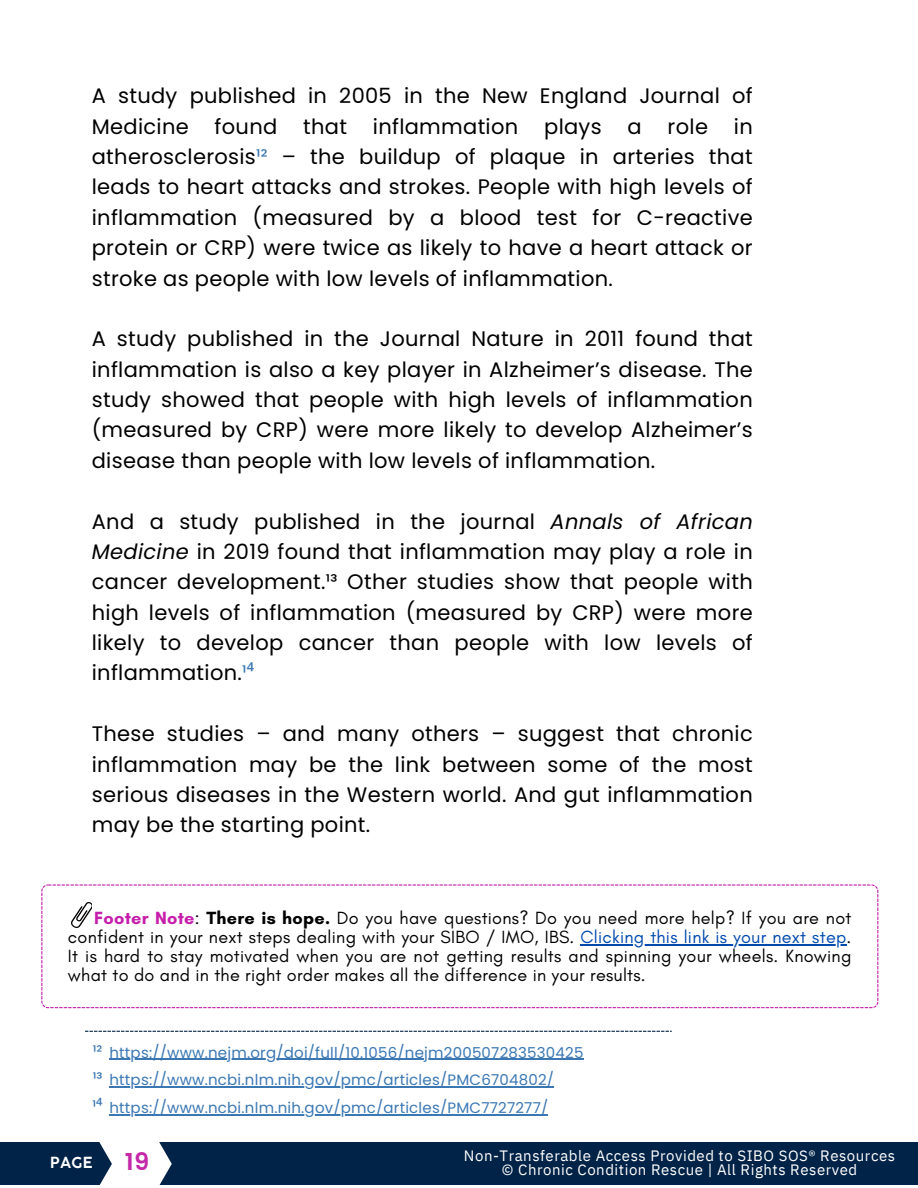
<style>
.page{position:relative;width:918px;height:1188px;background:#fff}
.page>*{position:absolute;margin:0;border:0;box-sizing:border-box;transform-origin:0 0}
.t1{font:600 24px "Poppins";color:#c429a9}
.t2{font:21px/30.3px "Poppins";letter-spacing:.015em;color:#000;text-align:justify}
.t3{font:18px/19.2px "Glacial Indifference";letter-spacing:.015em;color:#000;text-align:right}
.t4{font:18px "Poppins";color:#3a77b3}
.t5{font:15px "Poppins";letter-spacing:.015em;color:#3a77b3}
.t6{font:15px/14.7px "IBM Plex Sans";letter-spacing:.035em;color:#fff;text-align:center}
.t7{font:600 15px "COCOGOOSE";color:#fff}
.s1{color:#3a77b3}
.s2{font-style:italic}
.s3{font-family:"Noto Sans";color:#3a77b3}
.s4{font-weight:700;color:#c61eab}
.s5{font-weight:700}
.s6{color:#004aad}
.s7{font-size:18px}
.s8{font-family:"Noto Sans";font-size:18px}
</style>
<div class="page">
<div style="left:0;top:1142px;width:918px;height:43px;background:#002347"></div>
<svg style="left:99px;top:1142px;width:73px;height:43px"></svg>
<svg style="left:41px;top:884px;width:837px;height:124px"></svg>
<hr style="left:581px;top:944px;width:266px;height:1px;background:#004aad">
<img style="left:72px;top:902px;width:20px;height:25px">
<hr style="left:109px;top:1059px;width:475px;height:1px;background:#3a77b3">
<svg style="left:85px;top:1031px;width:587px;height:1px"></svg>
<hr style="left:109px;top:1087px;width:445px;height:1px;background:#3a77b3">
<hr style="left:109px;top:1114px;width:439px;height:1px;background:#3a77b3">
<h2 class="t2" style="left:92px;top:81px;width:663px">A study published in 2005 in the New England Journal of Medicine found that inflammation plays a role in atherosclerosis<span class="s1">¹²</span> – the buildup of plaque in arteries that leads to heart attacks and strokes. People with high levels of inflammation (measured by a blood test for C-reactive protein or CRP) were twice as likely to have a heart attack or stroke as people with low levels of inflammation.</h2>
<p class="t2" style="left:92px;top:324px;width:663px">A study published in the Journal Nature in 2011 found that inflammation is also a key player in Alzheimer’s disease. The study showed that people with high levels of inflammation (measured by CRP) were more likely to develop Alzheimer’s disease than people with low levels of inflammation.</p>
<h4 class="t2" style="left:92px;top:506px;width:663px">And a study published in the journal <span class="s2">Annals of African Medicine</span> in 2019 found that inflammation may play a role in cancer development.¹³ Other studies show that people with high levels of inflammation (measured by CRP) were more likely to develop cancer than people with low levels of inflammation.<span class="s1">¹</span><span class="s3">⁴</span></h4>
<p class="t2" style="left:92px;top:719px;width:663px">These studies – and many others – suggest that chronic inflammation may be the link between some of the most serious diseases in the Western world. And gut inflammation may be the starting point.</p>
<h4 class="t3" style="left:68px;top:908px;width:785px"><span class="s4">Footer Note</span>: <span class="s5">There is hope.</span> Do you have questions? Do you need more help? If you are not confident in your next steps dealing with your SIBO / IMO, IBS. <span class="s6">Clicking this link is your next step</span>.</h4>
<p class="t3" style="left:68px;top:946px;width:785px;text-align:left">It is hard to stay motivated when you are not getting results and spinning your wheels. Knowing what to do and in the right order makes all the difference in your results.</p>
<h3 class="t4" style="left:93px;top:1039px;width:11px">¹²</h3>
<p class="t5" style="left:109px;top:1042px;width:476px">https://www.nejm.org/doi/full/10.1056/nejm200507283530425</p>
<p class="t4" style="left:93px;top:1067px;width:11px">¹³</p>
<h4 class="t5" style="left:109px;top:1070px;width:446px">https://www.ncbi.nlm.nih.gov/pmc/articles/PMC6704802/</h4>
<p class="t5" style="left:93px;top:1097px;width:457px"><span class="s7">¹</span><span class="s8">⁴</span> https://www.ncbi.nlm.nih.gov/pmc/articles/PMC7727277/</p>
<h1 class="t7" style="left:50px;top:1157px;width:44px">PAGE</h1>
<p class="t1" style="left:125px;top:1148px;width:26px">19</p>
<h1 class="t6" style="left:464px;top:1148px;width:433px">Non-Transferable Access Provided to SIBO SOS® Resources © Chronic Condition Rescue | All Rights Reserved</h1>
</div>
